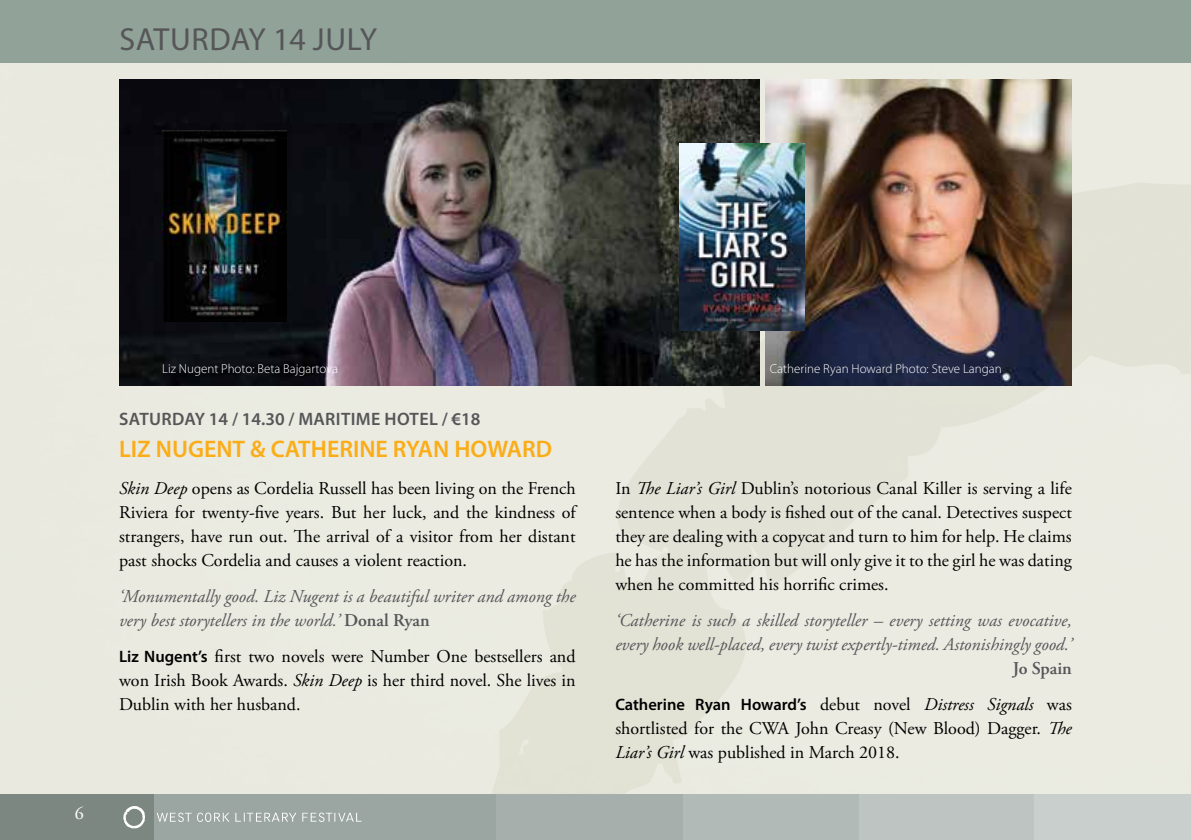
<style>
.page{position:relative;width:1191px;height:840px;background:#fff}
.page>*{position:absolute;margin:0;border:0;box-sizing:border-box;transform-origin:0 0}
.t1{font:32px "Myriad Pro";letter-spacing:.02em;color:#565659}
.t2{font:600 24px "Myriad Pro";color:#fbad18}
.t3{font:18px/24px "Adobe Garamond Pro";color:#000;text-align:justify}
.t4{font:italic 18px/24px "Adobe Garamond Pro";color:#565659}
.t5{font:600 18px "Myriad Pro";letter-spacing:.02em;color:#565659}
.t6{font:600 18px "Adobe Garamond Pro";color:#565659}
.t7{font:18px "Adobe Garamond Pro";color:#fff}
.t8{font:600 16.4px "Myriad Pro";color:#000}
.t9{font:300 13px "Myriad Pro";color:#fff}
.s1{font-style:italic}
.s2{font-weight:600;font-style:normal}
.s3{font-family:"Myriad Pro";font-weight:600;font-size:16.4px}
.s4{font-family:"Adobe Garamond Pro";font-weight:400;font-size:18px}
.s5{font-family:"Adobe Garamond Pro";font-weight:400;font-style:italic;font-size:18px}
</style>
<div class="page">
<img style="left:490px;top:182px;width:701px;height:612px">
<div style="left:1033px;top:794px;width:158px;height:45px;background:#c8cfcc"></div>
<div style="left:858px;top:794px;width:175px;height:45px;background:#bdc4c1"></div>
<div style="left:683px;top:794px;width:175px;height:45px;background:#b1bab6"></div>
<div style="left:495px;top:794px;width:188px;height:45px;background:#a6afab"></div>
<div style="left:333px;top:794px;width:162px;height:45px;background:#9ba5a1"></div>
<div style="left:151px;top:794px;width:182px;height:45px;background:#9ba5a1"></div>
<div style="left:0;top:794px;width:153px;height:45px;background:#7c8782"></div>
<img style="left:123px;top:806px;width:22px;height:22px">
<div style="left:0;top:0;width:1191px;height:62px;background:#91a299"></div>
<img style="left:119px;top:79px;width:641px;height:307px">
<img style="left:765px;top:79px;width:306px;height:307px">
<img style="left:162px;top:130px;width:125px;height:191px">
<img style="left:679px;top:143px;width:125px;height:187px">
<h1 class="t1" style="left:119px;top:19px;width:259px">SATURDAY 14 JULY</h1>
<p class="t9" style="left:162px;top:360px;width:177px">Liz Nugent Photo: Beta Bajgartova</p>
<p class="t5" style="left:119px;top:407px;width:363px">SATURDAY 14 / 14.30 / MARITIME HOTEL / €18</p>
<h2 class="t2" style="left:119px;top:433px;width:435px">LIZ NUGENT &amp; CATHERINE RYAN HOWARD</h2>
<p class="t3" style="left:119px;top:476px;width:458px"><span class="s1">Skin Deep</span> opens as Cordelia Russell has been living on the French Riviera for twenty-five years. But her luck, and the kindness of strangers, have run out. The arrival of a visitor from her distant past shocks Cordelia and causes a violent reaction.</p>
<p class="t4" style="left:119px;top:584px;width:458px">‘Monumentally good. Liz Nugent is a beautiful writer and among the very best storytellers in the world.’ <span class="s2">Donal Ryan</span></p>
<p class="t3" style="left:119px;top:644px;width:458px"><span class="s3">Liz Nugent’s</span> first two novels were Number One bestsellers and won Irish Book Awards. <span class="s1">Skin Deep</span> is her third novel. She lives in Dublin with her husband.</p>
<p class="t7" style="left:75px;top:802px;width:10px">6</p>
<p class="t9" style="left:770px;top:360px;width:233px">Catherine Ryan Howard Photo: Steve Langan</p>
<p class="t3" style="left:615px;top:476px;width:458px">In <span class="s1">The Liar’s Girl</span> Dublin’s notorious Canal Killer is serving a life sentence when a body is fished out of the canal. Detectives suspect they are dealing with a copycat and turn to him for help. He claims he has the information but will only give it to the girl he was dating when he committed his horrific crimes.</p>
<p class="t4" style="left:615px;top:608px;width:458px">‘Catherine is such a skilled storyteller – every setting was evocative, every hook well-placed, every twist expertly-timed. Astonishingly good.’</p>
<p class="t6" style="left:1012px;top:657px;width:61px">Jo Spain</p>
<p class="t8" style="left:615px;top:693px;width:458px">Catherine Ryan Howard’s <span class="s4">debut novel</span> <span class="s5">Distress Signals</span> <span class="s4">was</span></p>
<p class="t3" style="left:615px;top:716px;width:458px">shortlisted for the CWA John Creasy (New Blood) Dagger. <span class="s1">The<br>Liar’s Girl</span> was published in March 2018.</p>
</div>
